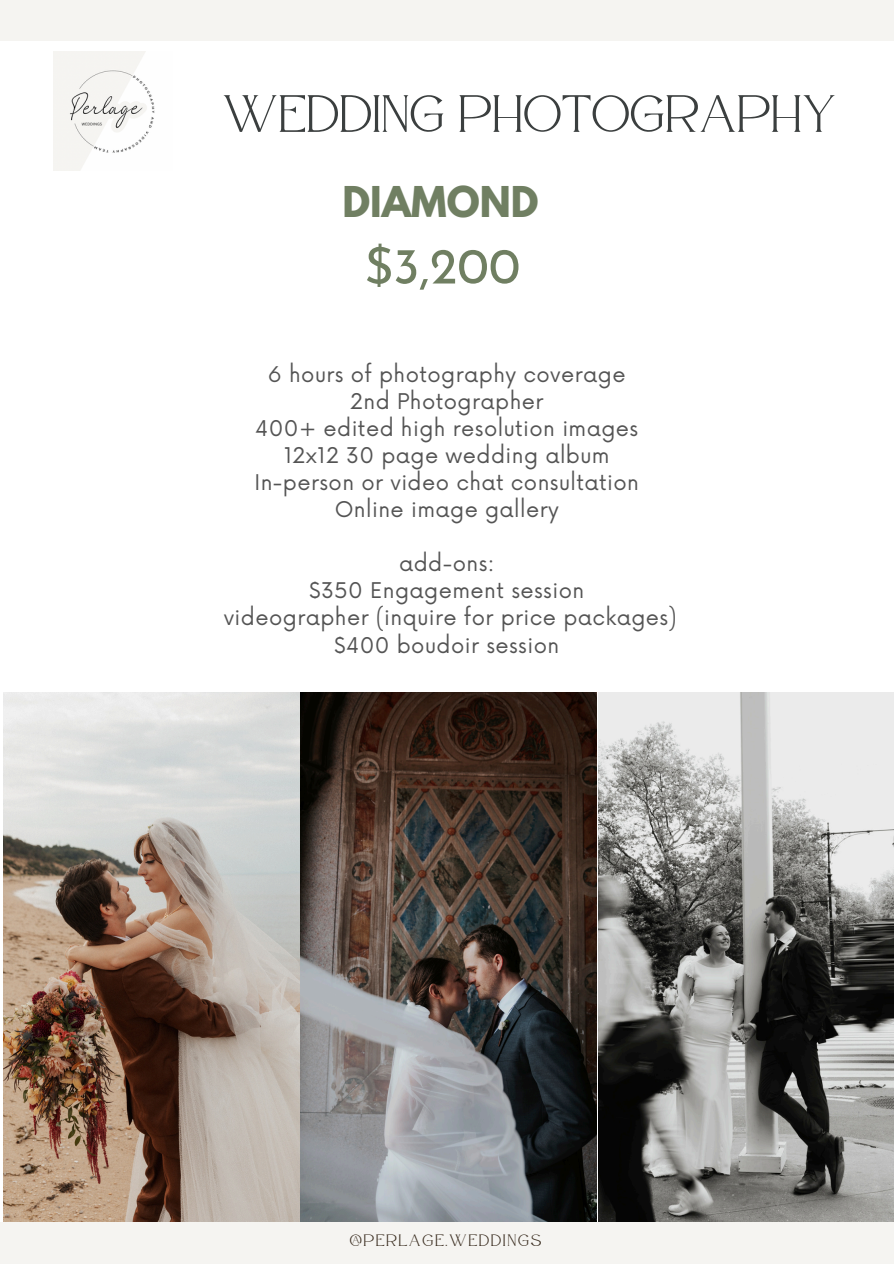
<style>
.page{position:relative;width:894px;height:1264px;background:#fff}
.page>*{position:absolute;margin:0;border:0;box-sizing:border-box;transform-origin:0 0}
.t1{font:52.35px "Atteron";color:#3b3f3f}
.t2{font:50.4px "Josefin Sans";color:#707f62}
.t3{font:700 37.65px "League Spartan";color:#707f62}
.t4{font:21.15px/27px "Now";letter-spacing:.02em;color:#545454;text-align:center}
.t5{font:16.5px "Atteron";letter-spacing:.1em;color:#392c1f}
</style>
<div class="page">
<img style="left:4px;top:692px;width:295px;height:529px">
<img style="left:301px;top:692px;width:295px;height:529px">
<img style="left:598px;top:692px;width:294px;height:529px">
<img style="left:54px;top:52px;width:101px;height:119px">
<div style="left:0;top:0;width:893px;height:41px;background:#f5f4f1"></div>
<div style="left:0;top:1221px;width:893px;height:42px;background:#f5f4f1"></div>
<h1 class="t1" style="left:222px;top:83px;width:615px">WEDDING PHOTOGRAPHY</h1>
<h3 class="t3" style="left:342px;top:183px;width:198px">DIAMOND</h3>
<h2 class="t2" style="left:364px;top:246px;width:157px">$3,200</h2>
<p class="t4" style="left:254px;top:362px;width:386px">6 hours of photography coverage<br>2nd Photographer<br>400+ edited high resolution images<br>12x12 30 page wedding album<br>In-person or video chat consultation<br>Online image gallery</p>
<h1 class="t4" style="left:224px;top:551px;width:454px">add-ons:<br>$350 Engagement session<br>videographer (inquire for price packages) $400 boudoir session</h1>
<p class="t5" style="left:349px;top:1230px;width:193px">@PERLAGE.WEDDINGS</p>
</div>
